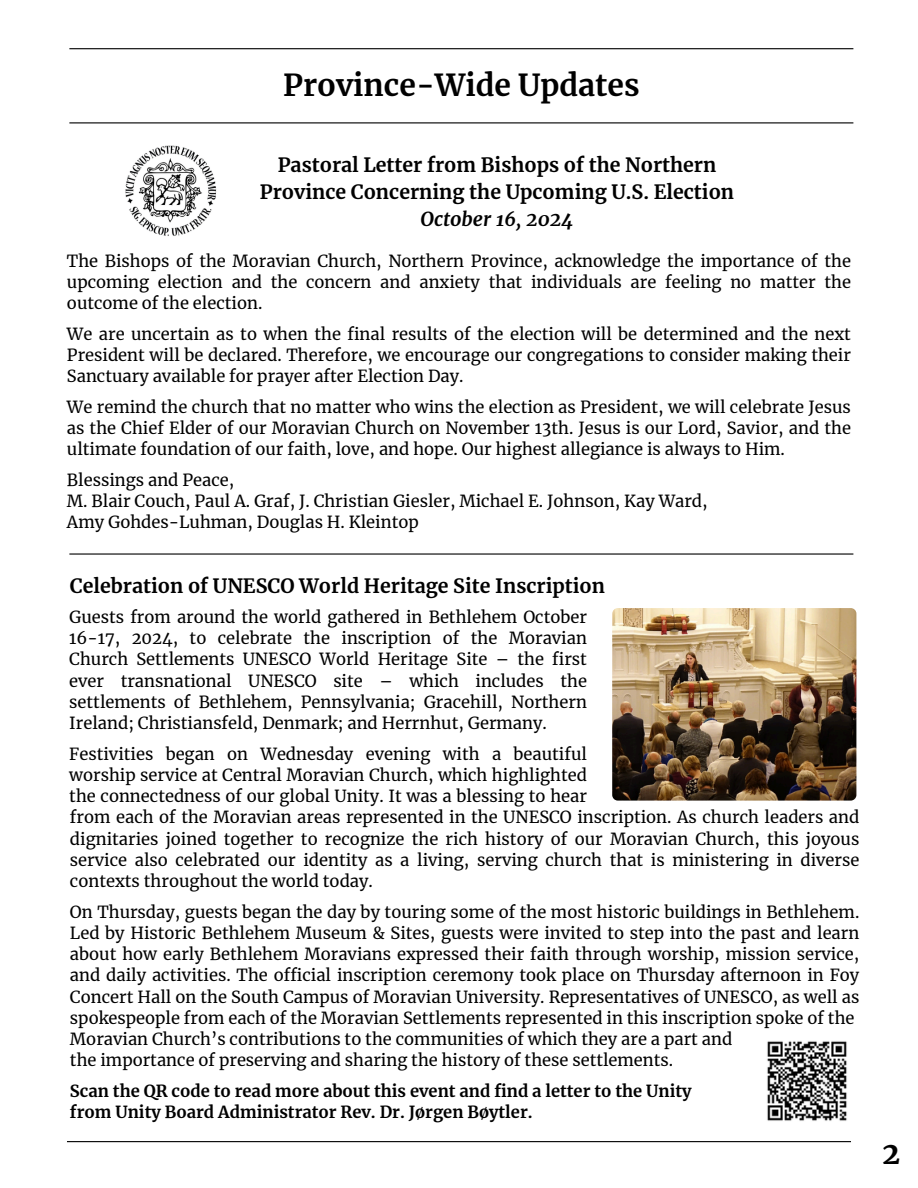
<style>
.page{position:relative;width:918px;height:1188px;background:#fff}
.page>*{position:absolute;margin:0;border:0;box-sizing:border-box;transform-origin:0 0}
.t1{font:700 30px "Merriweather";color:#000}
.t2{font:700 19.5px/27px "Merriweather";color:#000;text-align:center}
.t3{font:16.5px/21.3px "Merriweather";color:#000;text-align:justify}
.t4{font:700 16.5px/21.3px "Merriweather";color:#000}
.s1{font-style:italic}
.s2{color:#fff}
</style>
<div class="page">
<hr style="left:69px;top:122px;width:784px;height:1px;background:#000">
<hr style="left:69px;top:48px;width:784px;height:1px;background:#000">
<img style="left:125px;top:145px;width:92px;height:91px">
<hr style="left:69px;top:553px;width:784px;height:2px;background:#000">
<img style="left:767px;top:1041px;width:80px;height:80px">
<img style="left:612px;top:608px;width:244px;height:192px;border-radius:6px">
<hr style="left:67px;top:1141px;width:784px;height:1px;background:#000">
<p class="t1" style="left:283px;top:66px;width:358px">Province-Wide Updates</p>
<p class="t2" style="left:260px;top:152px;width:476px">Pastoral Letter from Bishops of the Northern<br>Province Concerning the Upcoming U.S. Election<br><span class="s1">October 16, 2024</span></p>
<p class="t3" style="left:67px;top:250px;width:786px">The Bishops of the Moravian Church, Northern Province, acknowledge the importance of the upcoming election and the concern and anxiety that individuals are feeling no matter the outcome of the election.</p>
<p class="t3" style="left:67px;top:323px;width:786px">We are uncertain as to when the final results of the election will be determined and the next President will be declared. Therefore, we encourage our congregations to consider making their Sanctuary available for prayer after Election Day.</p>
<p class="t3" style="left:67px;top:396px;width:786px">We remind the church that no matter who wins the election as President, we will celebrate Jesus as the Chief Elder of our Moravian Church on November 13th. Jesus is our Lord, Savior, and the ultimate foundation of our faith, love, and hope. Our highest allegiance is always to Him.</p>
<p class="t3" style="left:67px;top:469px;width:169px">Blessings and Peace,</p>
<p class="t3" style="left:67px;top:491px;width:642px">M. Blair Couch, Paul A. Graf, J. Christian Giesler, Michael E. Johnson, Kay Ward,</p>
<h3 class="t3" style="left:67px;top:512px;width:353px">Amy Gohdes-Luhman, Douglas H. Kleintop</h3>
<p class="t2" style="left:70px;top:573px;width:537px">Celebration of UNESCO World Heritage Site Inscription</p>
<p class="t3" style="left:69px;top:606px;width:519px">Guests from around the world gathered in Bethlehem October 16-17, 2024, to celebrate the inscription of the Moravian Church Settlements UNESCO World Heritage Site – the first ever transnational UNESCO site – which includes the settlements of Bethlehem, Pennsylvania; Gracehill, Northern Ireland; Christiansfeld, Denmark; and Herrnhut, Germany.</p>
<h2 class="t3" style="left:69px;top:743px;width:792px;text-align:left">Festivities began on Wednesday evening with a beautiful<br>worship service at Central Moravian Church, which highlighted<br>the connectedness of our global Unity. It was a blessing to hear<br><span class="s2">from</span> each of the Moravian areas represented in the UNESCO inscription. As church leaders and</h2>
<p class="t3" style="left:70px;top:828px;width:791px">dignitaries joined together to recognize the rich history of our Moravian Church, this joyous service also celebrated our identity as a living, serving church that is ministering in diverse contexts throughout the world today.</p>
<p class="t3" style="left:70px;top:901px;width:791px">On Thursday, guests began the day by touring some of the most historic buildings in Bethlehem.<br>Led by Historic Bethlehem Museum &amp; Sites, guests were invited to step into the past and learn about how early Bethlehem Moravians expressed their faith through worship, mission service, and daily activities. The official inscription ceremony took place on Thursday afternoon in Foy Concert Hall on the South Campus of Moravian University. Representatives of UNESCO, as well as spokespeople from each of the Moravian Settlements represented in this inscription spoke of the</p>
<p class="t3" style="left:70px;top:1029px;width:664px">Moravian Church’s contributions to the communities of which they are a part and</p>
<p class="t3" style="left:70px;top:1050px;width:605px">the importance of preserving and sharing the history of these settlements.</p>
<p class="t4" style="left:70px;top:1081px;width:623px">Scan the QR code to read more about this event and find a letter to the Unity from Unity Board Administrator Rev. Dr. Jørgen Bøytler.</p>
<p class="t1" style="left:882px;top:1134px;width:20px">2</p>
</div>
